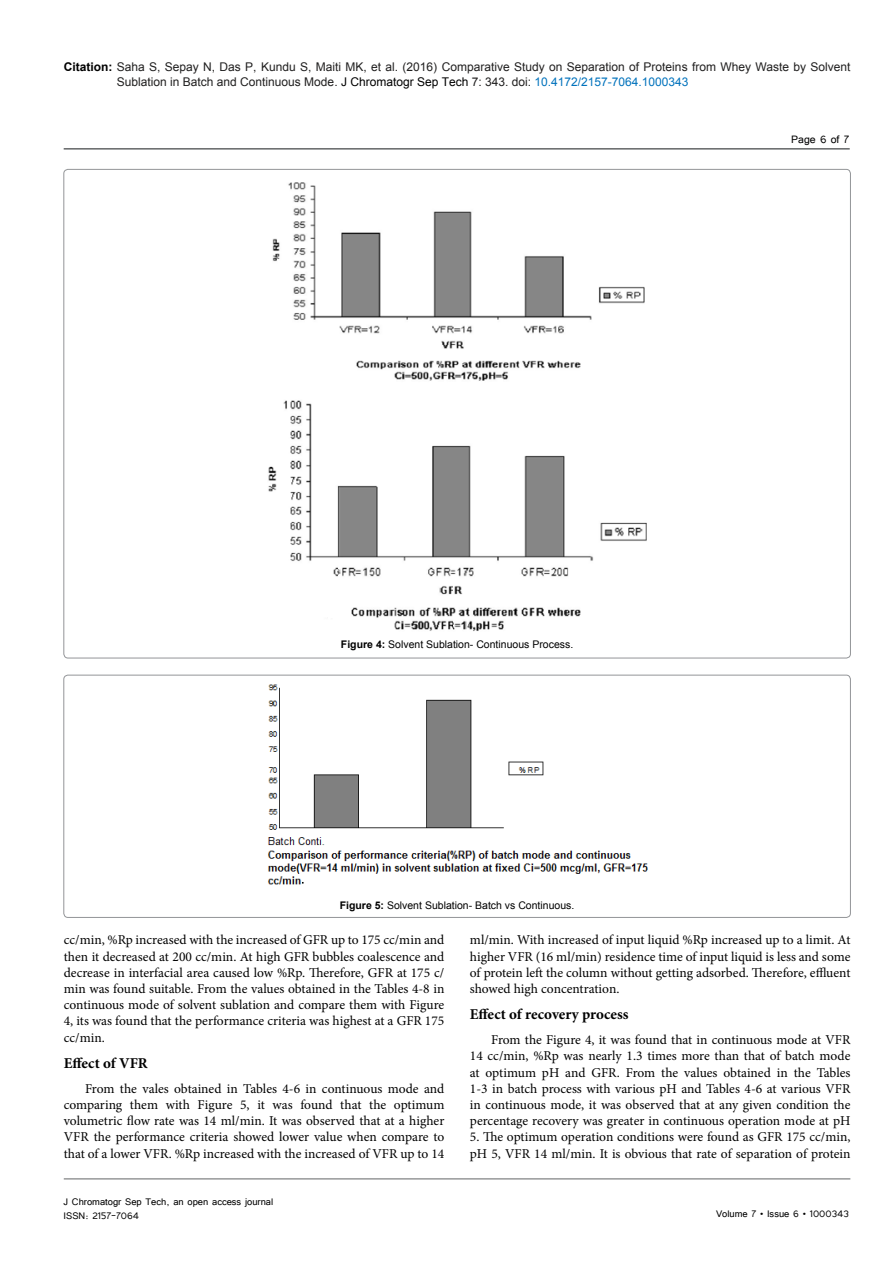
<style>
.page{position:relative;width:893px;height:1263px;background:#fff}
.page>*{position:absolute;margin:0;border:0;box-sizing:border-box;transform-origin:0 0}
.ssh{font:700 15px "Minion Pro";color:#000}
.t1{font:13.5px/16.2px "Minion Pro";color:#000;text-align:justify}
.t2{font:13.5px "Tunga";color:#000}
.t3{font:12px/15px "Arial";color:#201f1f}
.t4{font:12px/14.4px "Tunga";color:#000}
.t5{font:10.5px "Arial";color:#000}
.s1{font-weight:700;color:#000}
.s2{color:#000}
.s3{color:#0072bc}
.s4{font-weight:700}
</style>
<div class="page">
<hr style="left:64px;top:148px;width:786px;height:2px;background:#636567">
<hr style="left:64px;top:1179px;width:786px;height:1px;background:#636567">
<img style="left:272px;top:182px;width:373px;height:199px">
<img style="left:268px;top:400px;width:378px;height:231px">
<div style="left:64px;top:675px;width:786px;height:242px;border:1px solid #939598;border-radius:4px"></div>
<img style="left:268px;top:684px;width:380px;height:201px">
<p class="t3" style="left:117px;top:59px;width:735px;text-indent:-53px"><span class="s1">Citation:</span> Saha S, Sepay N, Das P, Kundu S, Maiti MK, et al. (2016) Comparative Study on Separation of Proteins from Whey Waste by Solvent<br>Sublation in Batch and Continuous Mode. <span class="s2">J Chromatogr Sep Tech</span> 7: 343. doi: <span class="s3">10.4172/2157-7064.1000343</span></p>
<p class="t5" style="left:341px;top:637px;width:234px"><span class="s4">Figure 4:</span> Solvent Sublation- Continuous Process.</p>
<p class="t5" style="left:340px;top:899px;width:236px"><span class="s4">Figure 5:</span> Solvent Sublation- Batch vs Continuous.</p>
<p class="t2" style="left:791px;top:131px;width:59px">Page 6 of 7</p>
<p class="t1" style="left:64px;top:932px;width:382px">cc/min, %Rp increased with the increased of GFR up to 175 cc/min and then it decreased at 200 cc/min. At high GFR bubbles coalescence and decrease in interfacial area caused low %Rp. Therefore, GFR at 175 c/ min was found suitable. From the values obtained in the Tables 4-8 in continuous mode of solvent sublation and compare them with Figure 4, its was found that the performance criteria was highest at a GFR 175 cc/min.</p>
<p class="ssh" style="left:64px;top:1053px;width:86px">Effect of VFR</p>
<p class="t1" style="left:64px;top:1080px;width:382px;text-indent:21px">From the vales obtained in Tables 4-6 in continuous mode and comparing them with Figure 5, it was found that the optimum volumetric flow rate was 14 ml/min. It was observed that at a higher VFR the performance criteria showed lower value when compare to that of a lower VFR. %Rp increased with the increased of VFR up to 14</p>
<p class="t4" style="left:64px;top:1193px;width:211px">J Chromatogr Sep Tech, an open access journal<br>ISSN: 2157-7064</p>
<p class="t1" style="left:470px;top:932px;width:382px">ml/min. With increased of input liquid %Rp increased up to a limit. At higher VFR (16 ml/min) residence time of input liquid is less and some of protein left the column without getting adsorbed. Therefore, effluent showed high concentration.</p>
<p class="ssh" style="left:470px;top:1004px;width:160px">Effect of recovery process</p>
<p class="t1" style="left:470px;top:1032px;width:382px;text-indent:21px">From the Figure 4, it was found that in continuous mode at VFR 14 cc/min, %Rp was nearly 1.3 times more than that of batch mode at optimum pH and GFR. From the values obtained in the Tables 1-3 in batch process with various pH and Tables 4-6 at various VFR in continuous mode, it was observed that at any given condition the percentage recovery was greater in continuous operation mode at pH</p>
<p class="t1" style="left:470px;top:1129px;width:382px">5. The optimum operation conditions were found as GFR 175 cc/min, pH 5, VFR 14 ml/min. It is obvious that rate of separation of protein</p>
<p class="t4" style="left:716px;top:1205px;width:134px">Volume 7 • Issue 6 • 1000343</p>
</div>
